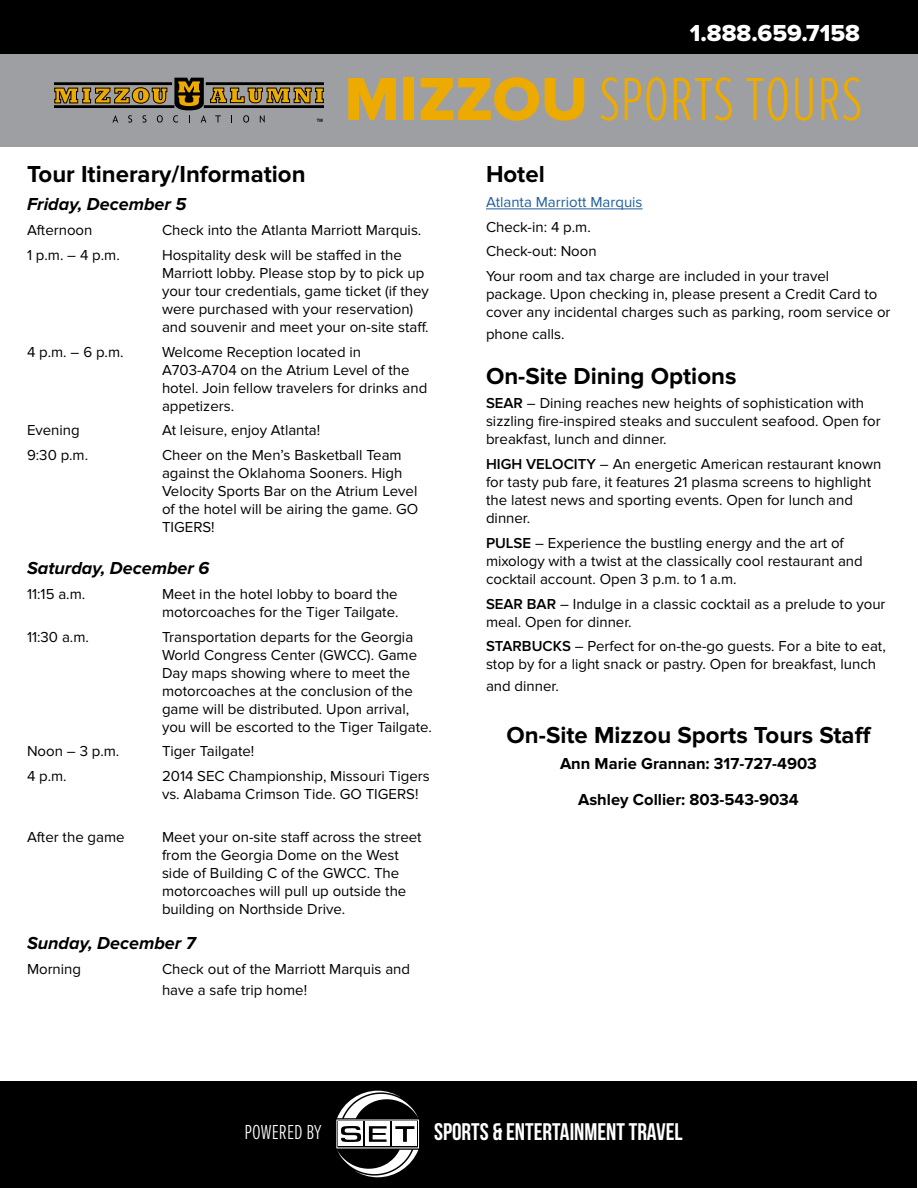
<style>
.page{position:relative;width:918px;height:1188px;background:#fff}
.page>*{position:absolute;margin:0;border:0;box-sizing:border-box;transform-origin:0 0}
.t1{font:300 63px "Proxima Nova A Ex Cn";color:#edaa00}
.t2{font:700 24px "Proxima Nova";color:#000}
.t3{font:24px "Bebas Neue";color:#fff}
.t4{font:24px "Proxima Nova Extrabld";color:#fff}
.t5{font:300 21px "Proxima Nova A Ex Cn";color:#fff}
.t6{font:italic 700 18px "Proxima Nova";color:#000}
.t7{font:700 16.5px/35.5px "Proxima Nova";color:#000;text-align:center}
.t8{font:15px/18px "Proxima Nova";color:#000}
.t9{font:15px "Proxima Nova";color:#215e9e}
.s1{font-family:"Proxima Nova Extrabld";font-weight:400}
.s2{font-weight:600}
</style>
<div class="page">
<div style="left:1px;top:1px;width:916px;height:52px;background:#000"></div>
<div style="left:0;top:0;width:918px;height:54px;border:2px solid #000"></div>
<div style="left:0;top:54px;width:918px;height:93px;background:#9d9fa2"></div>
<svg style="left:54px;top:78px;width:270px;height:45px"></svg>
<hr style="left:54px;top:82px;width:118px;height:3px;background:#000">
<hr style="left:54px;top:105px;width:120px;height:3px;background:#000">
<div style="left:1px;top:1082px;width:916px;height:106px;background:#000"></div>
<svg style="left:336px;top:1091px;width:83px;height:86px"></svg>
<hr style="left:486px;top:209px;width:157px;height:1px;background:#215e9e">
<h2 class="t4" style="left:690px;top:19px;width:172px">1.888.659.7158</h2>
<h1 class="t1" style="left:345px;top:65px;width:520px"><span class="s1">MIZZOU</span> SPORTS TOURS</h1>
<h2 class="t2" style="left:27px;top:160px;width:280px">Tour Itinerary/Information</h2>
<p class="t6" style="left:27px;top:194px;width:161px">Friday, December 5</p>
<p class="t8" style="left:27px;top:221px;width:67px">Afternoon</p>
<p class="t8" style="left:162px;top:221px;width:261px">Check into the Atlanta Marriott Marquis.</p>
<p class="t8" style="left:27px;top:246px;width:94px">1 p.m. – 4 p.m.</p>
<p class="t8" style="left:162px;top:246px;width:268px">Hospitality desk will be staffed in the Marriott lobby. Please stop by to pick up your tour credentials, game ticket (if they were purchased with your reservation) and souvenir and meet your on-site staff.</p>
<p class="t8" style="left:27px;top:343px;width:98px">4 p.m. – 6 p.m.</p>
<p class="t8" style="left:162px;top:343px;width:267px">Welcome Reception located in<br>A703-A704 on the Atrium Level of the hotel. Join fellow travelers for drinks and appetizers.</p>
<p class="t8" style="left:27px;top:422px;width:54px">Evening</p>
<p class="t8" style="left:162px;top:422px;width:160px">At leisure, enjoy Atlanta!</p>
<p class="t8" style="left:27px;top:446px;width:63px">9:30 p.m.</p>
<p class="t8" style="left:162px;top:446px;width:258px">Cheer on the Men’s Basketball Team against the Oklahoma Sooners. High<br>Velocity Sports Bar on the Atrium Level of the hotel will be airing the game. GO<br>TIGERS!</p>
<p class="t6" style="left:27px;top:558px;width:184px">Saturday, December 6</p>
<p class="t8" style="left:27px;top:585px;width:60px">11:15 a.m.</p>
<p class="t8" style="left:162px;top:585px;width:238px">Meet in the hotel lobby to board the motorcoaches for the Tiger Tailgate.</p>
<p class="t8" style="left:27px;top:628px;width:63px">11:30 a.m.</p>
<p class="t8" style="left:162px;top:628px;width:271px">Transportation departs for the Georgia World Congress Center (GWCC). Game Day maps showing where to meet the motorcoaches at the conclusion of the game will be distributed. Upon arrival, you will be escorted to the Tiger Tailgate.</p>
<p class="t8" style="left:27px;top:743px;width:94px">Noon – 3 p.m.</p>
<p class="t8" style="left:162px;top:743px;width:94px">Tiger Tailgate!</p>
<p class="t8" style="left:27px;top:767px;width:41px">4 p.m.</p>
<p class="t8" style="left:162px;top:767px;width:269px">2014 SEC Championship, Missouri Tigers vs. Alabama Crimson Tide. GO TIGERS!</p>
<p class="t8" style="left:27px;top:828px;width:99px">After the game</p>
<p class="t8" style="left:162px;top:828px;width:261px">Meet your on-site staff across the street from the Georgia Dome on the West side of Building C of the GWCC. The motorcoaches will pull up outside the building on Northside Drive.</p>
<p class="t6" style="left:27px;top:933px;width:170px">Sunday, December 7</p>
<p class="t8" style="left:27px;top:960px;width:56px">Morning</p>
<p class="t8" style="left:162px;top:958px;width:250px;line-height:21.6px">Check out of the Marriott Marquis and have a safe trip home!</p>
<h2 class="t2" style="left:486px;top:160px;width:60px">Hotel</h2>
<p class="t9" style="left:486px;top:193px;width:158px">Atlanta Marriott Marquis</p>
<p class="t8" style="left:486px;top:215px;width:345px;line-height:24.8px">Check-in: 4 p.m.<br>Check-out: Noon<br>Your room and tax charge are included in your travel</p>
<p class="t8" style="left:486px;top:285px;width:406px">package. Upon checking in, please present a Credit Card to cover any incidental charges such as parking, room service or</p>
<p class="t8" style="left:486px;top:325px;width:80px">phone calls.</p>
<h2 class="t2" style="left:486px;top:362px;width:252px">On-Site Dining Options</h2>
<p class="t8" style="left:486px;top:395px;width:396px"><span class="s2">SEAR</span> – Dining reaches new heights of sophistication with sizzling fire-inspired steaks and succulent seafood. Open for breakfast, lunch and dinner.</p>
<p class="t8" style="left:486px;top:455px;width:397px"><span class="s2">HIGH VELOCITY</span> – An energetic American restaurant known for tasty pub fare, it features 21 plasma screens to highlight the latest news and sporting events. Open for lunch and dinner.</p>
<p class="t8" style="left:486px;top:534px;width:378px"><span class="s2">PULSE</span> – Experience the bustling energy and the art of mixology with a twist at the classically cool restaurant and cocktail account. Open 3 p.m. to 1 a.m.</p>
<p class="t8" style="left:486px;top:595px;width:401px"><span class="s2">SEAR BAR</span> – Indulge in a classic cocktail as a prelude to your meal. Open for dinner.</p>
<p class="t8" style="left:486px;top:638px;width:401px"><span class="s2">STARBUCKS</span> – Perfect for on-the-go guests. For a bite to eat, stop by for a light snack or pastry. Open for breakfast, lunch</p>
<p class="t8" style="left:486px;top:677px;width:74px">and dinner.</p>
<h2 class="t2" style="left:507px;top:721px;width:367px">On-Site Mizzou Sports Tours Staff</h2>
<p class="t7" style="left:560px;top:746px;width:258px">Ann Marie Grannan: 317-727-4903<br>Ashley Collier: 803-543-9034</p>
<h3 class="t5" style="left:244px;top:1120px;width:78px">POWERED BY</h3>
<h2 class="t3" style="left:434px;top:1119px;width:250px">SPORTS &amp; ENTERTAINMENT TRAVEL</h2>
</div>
